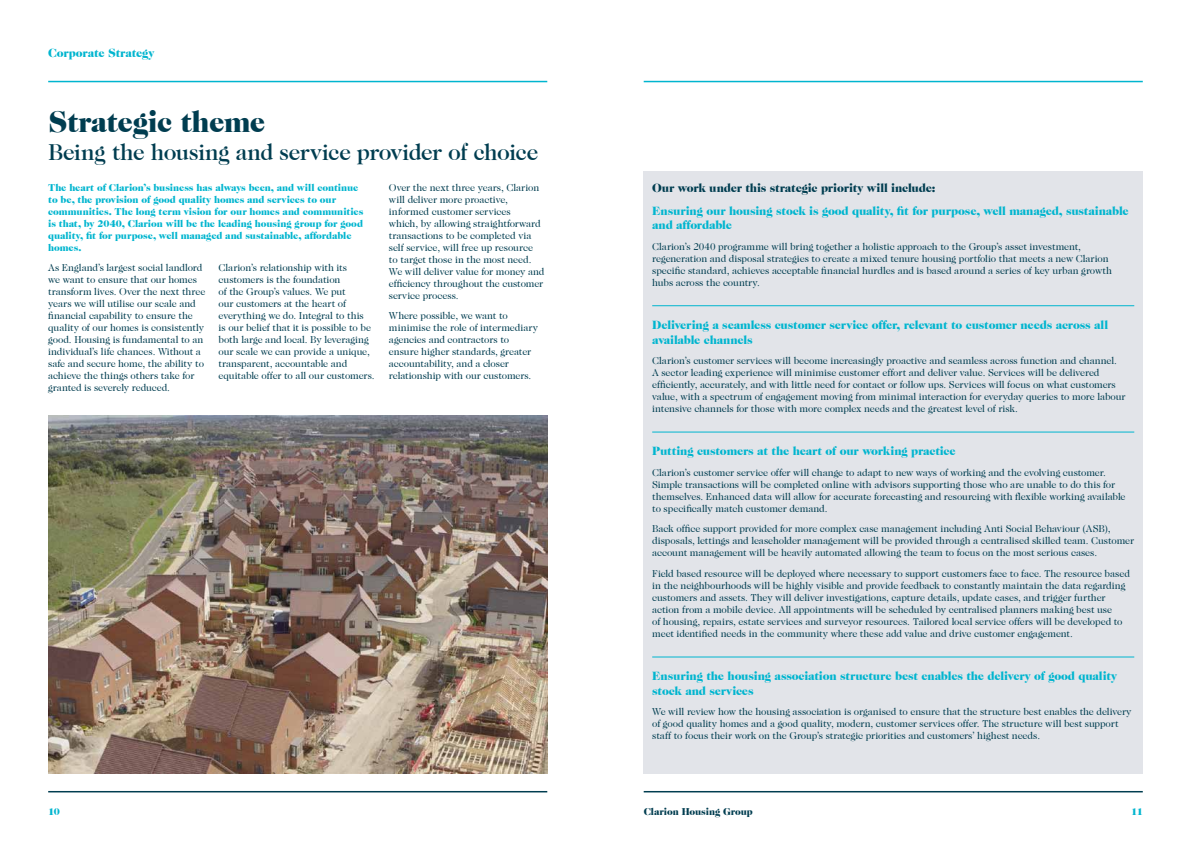
<style>
.page{position:relative;width:1191px;height:842px;background:#fff}
.page>*{position:absolute;margin:0;border:0;box-sizing:border-box;transform-origin:0 0}
.t1{font:900 30px "Caslon 224 Std";letter-spacing:-.02em;color:#003d50}
.t2{font:500 23px "Caslon 224 Std";letter-spacing:-.015em;color:#003d50}
.t3{font:900 12px/14.4px "Caslon 224 Std";letter-spacing:-.015em;color:#00b5cf}
.t4{font:900 12px "Caslon 224 Std";letter-spacing:-.015em;color:#003d50}
.t5{font:10px/12px "Caslon 224 Std";letter-spacing:-.005em;color:#003d50}
.t6{font:900 10px/12px "Caslon 224 Std";letter-spacing:-.01em;color:#00b5cf}
.t7{font:900 10px "Caslon 224 Std";letter-spacing:-.01em;color:#003d50}
</style>
<div class="page">
<hr style="left:643px;top:791px;width:499px;height:1px;background:#003d50">
<hr style="left:48px;top:791px;width:499px;height:1px;background:#003d50">
<hr style="left:48px;top:81px;width:499px;height:1px;background:#00b5cf">
<img style="left:48px;top:416px;width:499px;height:358px">
<hr style="left:643px;top:81px;width:499px;height:1px;background:#00b5cf">
<div style="left:643px;top:172px;width:499px;height:602px;background:#e2e4e9"></div>
<hr style="left:652px;top:305px;width:482px;height:1px;background:#00b5cf">
<hr style="left:652px;top:432px;width:482px;height:1px;background:#00b5cf">
<hr style="left:652px;top:656px;width:482px;height:1px;background:#00b5cf">
<p class="t3" style="left:48px;top:46px;width:108px">Corporate Strategy</p>
<h1 class="t1" style="left:48px;top:105px;width:219px">Strategic theme</h1>
<h2 class="t2" style="left:48px;top:139px;width:491px">Being the housing and service provider of choice</h2>
<p class="t6" style="left:48px;top:181px;width:316px">The heart of Clarion’s business has always been, and will continue to be, the provision of good quality homes and services to our communities. The long term vision for our homes and communities is that, by 2040, Clarion will be the leading housing group for good quality, fit for purpose, well managed and sustainable, affordable homes.</p>
<p class="t5" style="left:48px;top:262px;width:159px">As England’s largest social landlord we want to ensure that our homes transform lives. Over the next three years we will utilise our scale and financial capability to ensure the quality of our homes is consistently good. Housing is fundamental to an individual’s life chances. Without a safe and secure home, the ability to achieve the things others take for granted is severely reduced.</p>
<p class="t5" style="left:218px;top:262px;width:157px">Clarion’s relationship with its customers is the foundation<br>of the Group’s values. We put<br>our customers at the heart of everything we do. Integral to this<br>is our belief that it is possible to be both large and local. By leveraging our scale we can provide a unique, transparent, accountable and equitable offer to all our customers.</p>
<p class="t5" style="left:389px;top:181px;width:157px">Over the next three years, Clarion will deliver more proactive, informed customer services<br>which, by allowing straightforward transactions to be completed via self service, will free up resource<br>to target those in the most need.<br>We will deliver value for money and efficiency throughout the customer service process.</p>
<p class="t5" style="left:389px;top:310px;width:151px">Where possible, we want to minimise the role of intermediary agencies and contractors to ensure higher standards, greater accountability, and a closer relationship with our customers.</p>
<p class="t6" style="left:48px;top:805px;width:13px">10</p>
<p class="t4" style="left:652px;top:181px;width:285px">Our work under this strategic priority will include:</p>
<p class="t3" style="left:652px;top:203px;width:478px">Ensuring our housing stock is good quality, fit for purpose, well managed, sustainable and affordable</p>
<p class="t5" style="left:652px;top:240px;width:461px">Clarion’s 2040 programme will bring together a holistic approach to the Group’s asset investment, regeneration and disposal strategies to create a mixed tenure housing portfolio that meets a new Clarion specific standard, achieves acceptable financial hurdles and is based around a series of key urban growth hubs across the country.</p>
<p class="t3" style="left:652px;top:318px;width:457px">Delivering a seamless customer service offer, relevant to customer needs across all available channels</p>
<p class="t5" style="left:652px;top:355px;width:475px">Clarion’s customer services will become increasingly proactive and seamless across function and channel.<br>A sector leading experience will minimise customer effort and deliver value. Services will be delivered efficiently, accurately, and with little need for contact or follow ups. Services will focus on what customers value, with a spectrum of engagement moving from minimal interaction for everyday queries to more labour intensive channels for those with more complex needs and the greatest level of risk.</p>
<p class="t3" style="left:652px;top:444px;width:305px">Putting customers at the heart of our working practice</p>
<p class="t5" style="left:652px;top:466px;width:475px">Clarion’s customer service offer will change to adapt to new ways of working and the evolving customer.<br>Simple transactions will be completed online with advisors supporting those who are unable to do this for themselves. Enhanced data will allow for accurate forecasting and resourcing with flexible working available to specifically match customer demand.</p>
<p class="t5" style="left:652px;top:523px;width:483px">Back office support provided for more complex case management including Anti Social Behaviour (ASB), disposals, lettings and leaseholder management will be provided through a centralised skilled team. Customer account management will be heavily automated allowing the team to focus on the most serious cases.</p>
<p class="t5" style="left:652px;top:567px;width:479px">Field based resource will be deployed where necessary to support customers face to face. The resource based in the neighbourhoods will be highly visible and provide feedback to constantly maintain the data regarding customers and assets. They will deliver investigations, capture details, update cases, and trigger further action from a mobile device. All appointments will be scheduled by centralised planners making best use<br>of housing, repairs, estate services and surveyor resources. Tailored local service offers will be developed to meet identified needs in the community where these add value and drive customer engagement.</p>
<p class="t3" style="left:652px;top:669px;width:466px">Ensuring the housing association structure best enables the delivery of good quality stock and services</p>
<p class="t5" style="left:652px;top:706px;width:481px">We will review how the housing association is organised to ensure that the structure best enables the delivery of good quality homes and a good quality, modern, customer services offer. The structure will best support staff to focus their work on the Group’s strategic priorities and customers’ highest needs.</p>
<p class="t7" style="left:643px;top:805px;width:111px">Clarion Housing Group</p>
<p class="t6" style="left:1131px;top:805px;width:13px">11</p>
</div>
